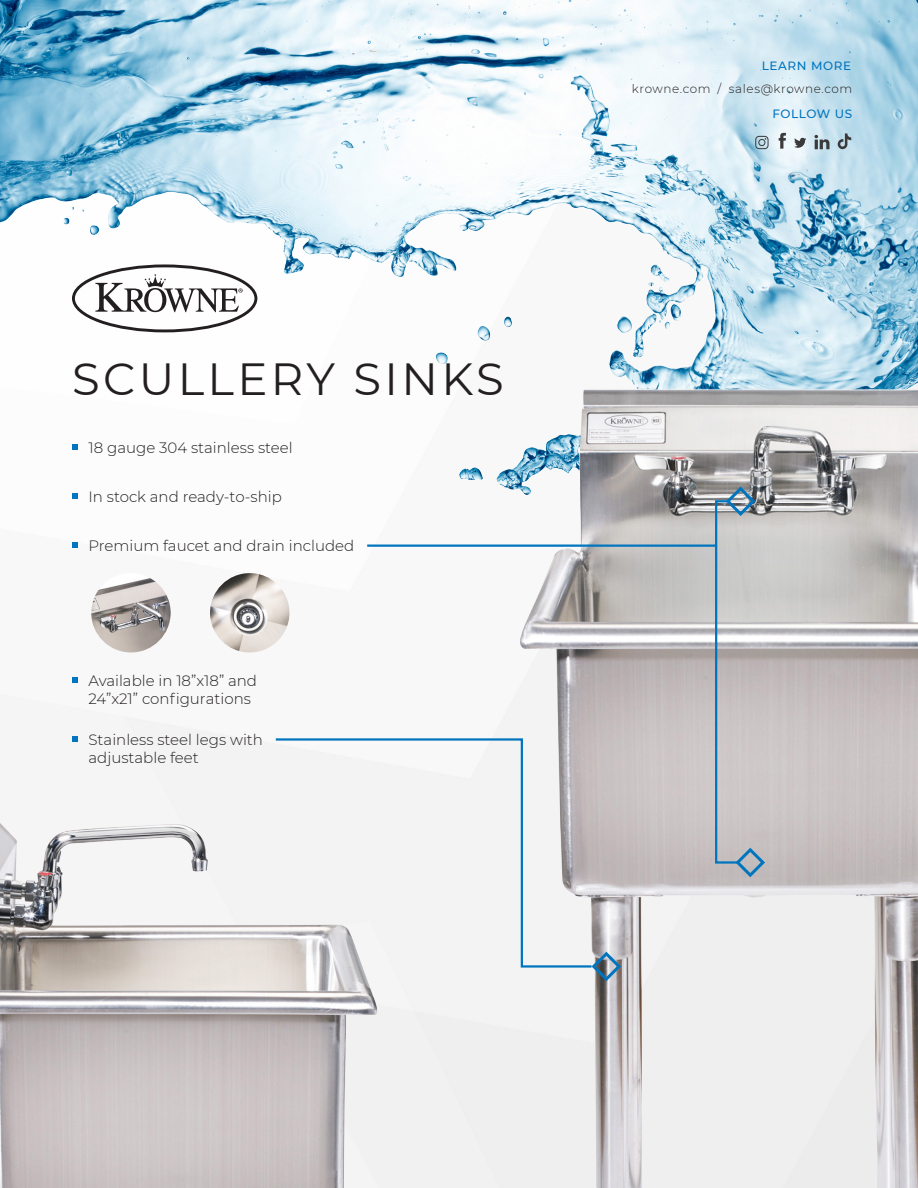
<style>
.page{position:relative;width:918px;height:1188px;background:#fff}
.page>*{position:absolute;margin:0;border:0;box-sizing:border-box;transform-origin:0 0}
.t1{font:45px "Montserrat";letter-spacing:.075em;color:#231f20}
.t2{font:300 15px "Montserrat";color:#231f20}
.t3{font:300 12px "Montserrat";letter-spacing:.05em;color:#231f20}
.t4{font:500 12px "Montserrat";letter-spacing:.05em;color:#0075bf}
</style>
<div class="page">
<img style="left:0;top:0;width:918px;height:606px">
<svg style="left:72px;top:264px;width:185px;height:68px"></svg>
<img style="left:242px;top:344px;width:676px;height:844px">
<svg style="left:714px;top:484px;width:53px;height:395px;background:#b9bdc1"></svg>
<hr style="left:367px;top:545px;width:349px;height:2px;background:#0075bf">
<svg style="left:274px;top:737px;width:320px;height:28px"></svg>
<svg style="left:72px;top:445px;width:5px;height:5px"></svg>
<svg style="left:72px;top:736px;width:5px;height:5px"></svg>
<svg style="left:72px;top:542px;width:5px;height:5px"></svg>
<svg style="left:72px;top:677px;width:5px;height:5px"></svg>
<svg style="left:72px;top:493px;width:5px;height:5px"></svg>
<img style="left:91px;top:573px;width:80px;height:79px;border-radius:40px">
<img style="left:210px;top:573px;width:79px;height:79px;border-radius:40px">
<img style="left:0;top:765px;width:623px;height:423px">
<svg style="left:814px;top:135px;width:16px;height:14px"></svg>
<svg style="left:794px;top:138px;width:12px;height:10px"></svg>
<svg style="left:755px;top:136px;width:14px;height:13px"></svg>
<svg style="left:779px;top:133px;width:7px;height:16px"></svg>
<svg style="left:837px;top:133px;width:14px;height:16px"></svg>
<p class="t1" style="left:72px;top:348px;width:433px">SCULLERY SINKS</p>
<p class="t2" style="left:88px;top:438px;width:206px">18 gauge 304 stainless steel</p>
<p class="t2" style="left:88px;top:486px;width:195px">In stock and ready-to-ship</p>
<p class="t2" style="left:88px;top:535px;width:267px">Premium faucet and drain included</p>
<p class="t2" style="left:88px;top:670px;width:170px">Available in 18”x18” and</p>
<p class="t2" style="left:88px;top:688px;width:164px">24”x21” configurations</p>
<p class="t2" style="left:88px;top:729px;width:176px">Stainless steel legs with</p>
<p class="t2" style="left:88px;top:747px;width:112px">adjustable feet</p>
<p class="t4" style="left:762px;top:57px;width:91px">LEARN MORE</p>
<p class="t4" style="left:772px;top:106px;width:82px">FOLLOW US</p>
<p class="t3" style="left:718px;top:81px;width:5px">/</p>
<p class="t3" style="left:632px;top:81px;width:80px">krowne.com</p>
<p class="t3" style="left:729px;top:81px;width:125px">sales@krowne.com</p>
</div>
